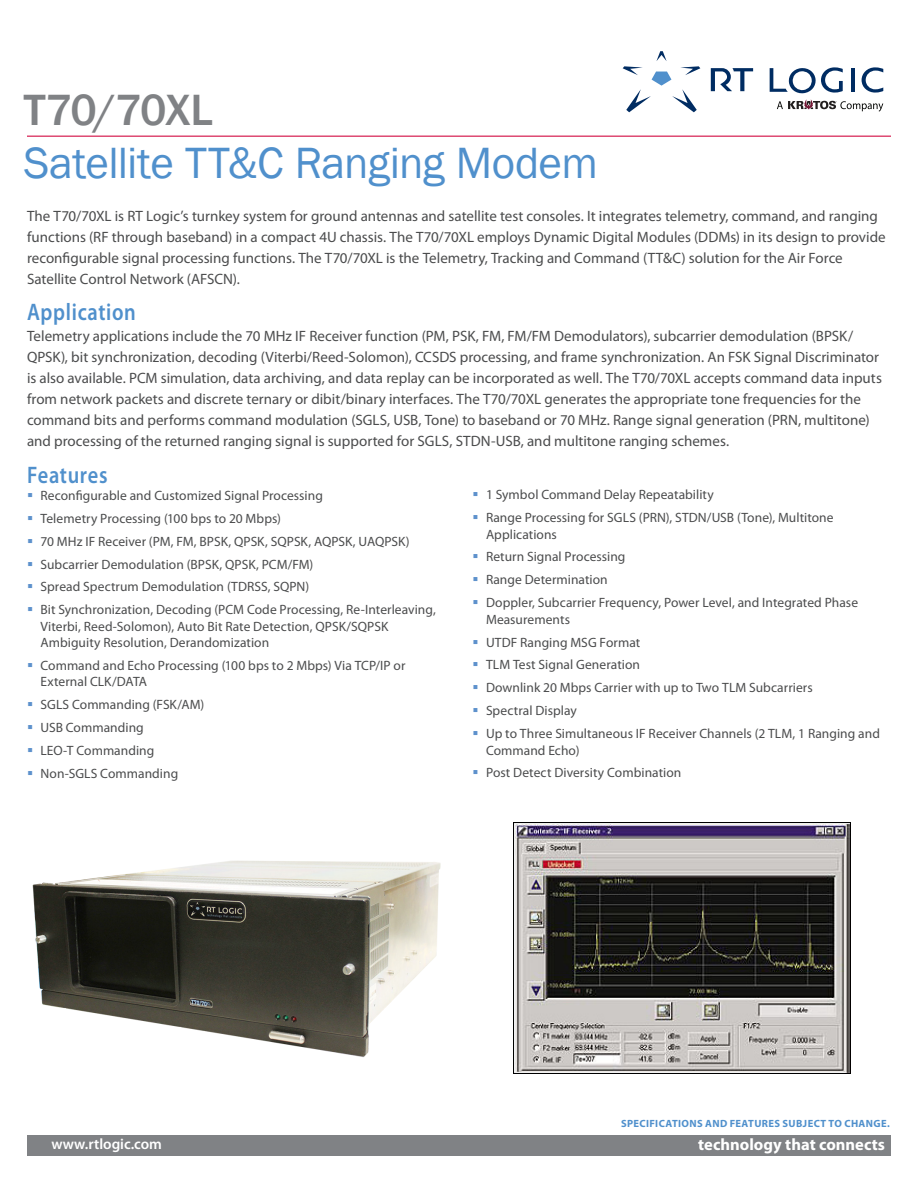
<style>
.page{position:relative;width:918px;height:1188px;background:#fff}
.page>*{position:absolute;margin:0;border:0;box-sizing:border-box;transform-origin:0 0}
.t1{font:45px "Franklin Gothic";letter-spacing:-.015em;color:#5090cc}
.t2{font:500 45px "Franklin Gothic";letter-spacing:-.03em;color:#808285}
.t3{font:600 24px "Myriad Pro";letter-spacing:.03em;color:#5090cc;scale:.85 1}
.t4{font:700 16.5px "Myriad Pro";color:#fff}
.Body_Text{font:15px/21px "Myriad Pro";color:#4b4c4d}
.t5{font:600 15px "Myriad Pro";color:#fff}
.t6{font:13.5px/16.2px "Myriad Pro";letter-spacing:.005em;color:#4b4c4d}
.t7{font:700 10.5px "Myriad Pro";letter-spacing:.035em;color:#5090cc}
</style>
<div class="page">
<img style="left:32px;top:860px;width:409px;height:197px">
<img style="left:513px;top:823px;width:337px;height:251px">
<div style="left:27px;top:1135px;width:864px;height:20px;background:#808285"></div>
<svg style="left:623px;top:51px;width:77px;height:61px"></svg>
<svg style="left:711px;top:68px;width:42px;height:23px"></svg>
<svg style="left:770px;top:67px;width:113px;height:45px"></svg>
<hr style="left:27px;top:136px;width:864px;height:1px;background:#d20d44">
<p class="t2" style="left:24px;top:82px;width:191px">T70/70XL</p>
<p class="t1" style="left:24px;top:135px;width:576px">Satellite TT&amp;C Ranging Modem</p>
<p class="Body_Text" style="left:27px;top:205px;width:860px">The T70/70XL is RT Logic’s turnkey system for ground antennas and satellite test consoles. It integrates telemetry, command, and ranging functions (RF through baseband) in a compact 4U chassis. The T70/70XL employs Dynamic Digital Modules (DDMs) in its design to provide reconfigurable signal processing functions. The T70/70XL is the Telemetry, Tracking and Command (TT&amp;C) solution for the Air Force Satellite Control Network (AFSCN).</p>
<p class="t3" style="left:27px;top:296px;width:130px">Application</p>
<p class="Body_Text" style="left:27px;top:325px;width:856px">Telemetry applications include the 70 MHz IF Receiver function (PM, PSK, FM, FM/FM Demodulators), subcarrier demodulation (BPSK/ QPSK), bit synchronization, decoding (Viterbi/Reed-Solomon), CCSDS processing, and frame synchronization. An FSK Signal Discriminator is also available. PCM simulation, data archiving, and data replay can be incorporated as well. The T70/70XL accepts command data inputs from network packets and discrete ternary or dibit/binary interfaces. The T70/70XL generates the appropriate tone frequencies for the command bits and performs command modulation (SGLS, USB, Tone) to baseband or 70 MHz. Range signal generation (PRN, multitone) and processing of the returned ranging signal is supported for SGLS, STDN-USB, and multitone ranging schemes.</p>
<p class="t3" style="left:27px;top:460px;width:96px">Features</p>
<p class="t6" style="left:40px;top:487px;width:284px">Reconfigurable and Customized Signal Processing</p>
<p class="t6" style="left:40px;top:510px;width:242px">Telemetry Processing (100 bps to 20 Mbps)</p>
<p class="t6" style="left:40px;top:533px;width:371px">70 MHz IF Receiver (PM, FM, BPSK, QPSK, SQPSK, AQPSK, UAQPSK)</p>
<p class="t6" style="left:40px;top:556px;width:274px">Subcarrier Demodulation (BPSK, QPSK, PCM/FM)</p>
<p class="t6" style="left:40px;top:579px;width:270px">Spread Spectrum Demodulation (TDRSS, SQPN)</p>
<p class="t6" style="left:40px;top:602px;width:397px">Bit Synchronization, Decoding (PCM Code Processing, Re-Interleaving,<br>Viterbi, Reed-Solomon), Auto Bit Rate Detection, QPSK/SQPSK<br>Ambiguity Resolution, Derandomization</p>
<p class="t6" style="left:40px;top:657px;width:367px">Command and Echo Processing (100 bps to 2 Mbps) Via TCP/IP or<br>External CLK/DATA</p>
<p class="t6" style="left:40px;top:696px;width:165px">SGLS Commanding (FSK/AM)</p>
<p class="t6" style="left:40px;top:719px;width:105px">USB Commanding</p>
<p class="t6" style="left:40px;top:742px;width:115px">LEO-T Commanding</p>
<p class="t6" style="left:40px;top:765px;width:139px">Non-SGLS Commanding</p>
<p class="t6" style="left:486px;top:487px;width:229px">1 Symbol Command Delay Repeatability</p>
<p class="t6" style="left:486px;top:509px;width:349px">Range Processing for SGLS (PRN), STDN/USB (Tone), Multitone<br>Applications</p>
<p class="t6" style="left:486px;top:549px;width:141px">Return Signal Processing</p>
<p class="t6" style="left:486px;top:572px;width:123px">Range Determination</p>
<p class="t6" style="left:486px;top:595px;width:374px">Doppler, Subcarrier Frequency, Power Level, and Integrated Phase<br>Measurements</p>
<p class="t6" style="left:486px;top:634px;width:156px">UTDF Ranging MSG Format</p>
<p class="t6" style="left:486px;top:657px;width:156px">TLM Test Signal Generation</p>
<p class="t6" style="left:486px;top:680px;width:328px">Downlink 20 Mbps Carrier with up to Two TLM Subcarriers</p>
<p class="t6" style="left:486px;top:703px;width:92px">Spectral Display</p>
<p class="t6" style="left:486px;top:725px;width:395px">Up to Three Simultaneous IF Receiver Channels (2 TLM, 1 Ranging and<br>Command Echo)</p>
<p class="t6" style="left:486px;top:765px;width:197px">Post Detect Diversity Combination</p>
<p class="t5" style="left:51px;top:1134px;width:112px">www.rtlogic.com</p>
<p class="t7" style="left:621px;top:1117px;width:270px">SPECIFICATIONS AND FEATURES SUBJECT TO CHANGE.</p>
<p class="t4" style="left:698px;top:1134px;width:188px">technology that connects</p>
</div>
